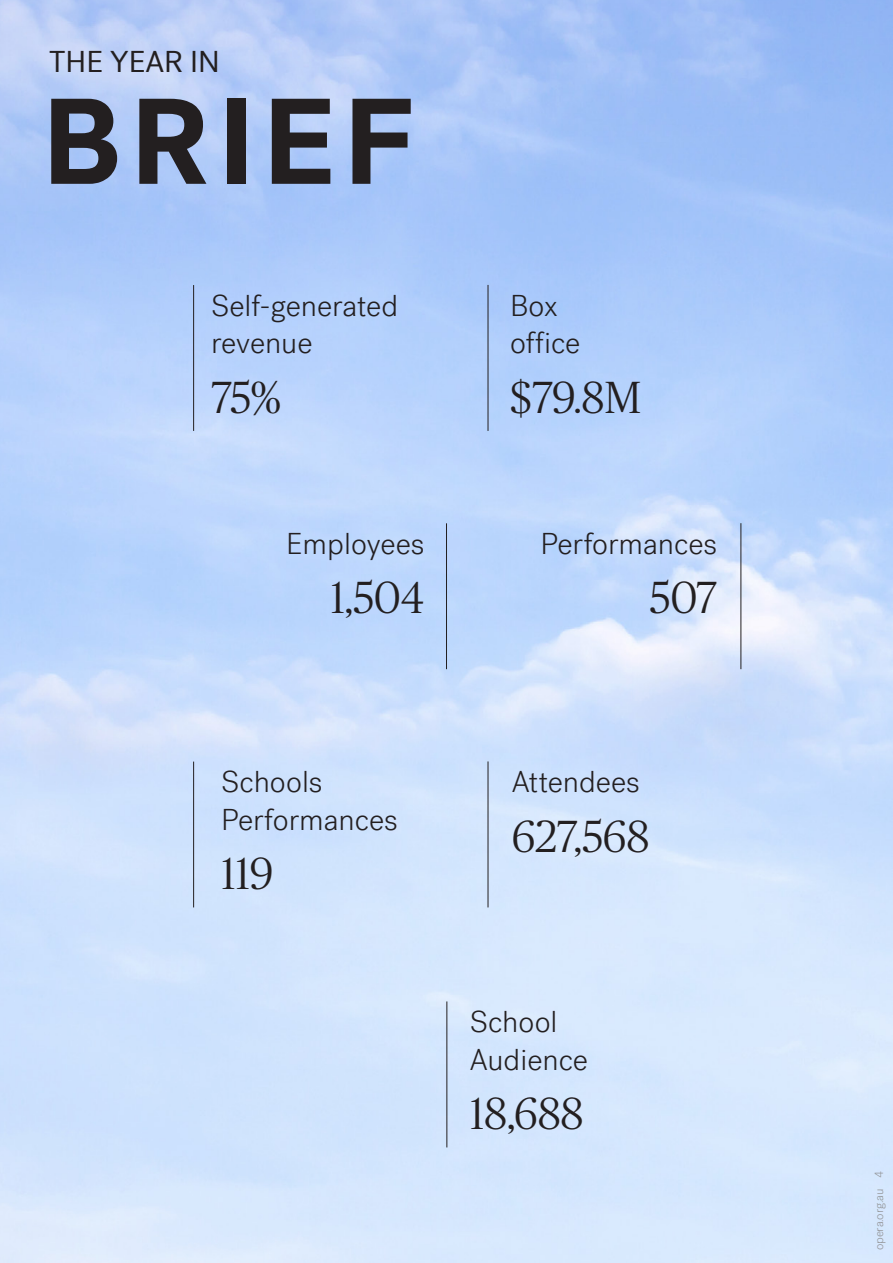
<style>
.page{position:relative;width:893px;height:1263px;background:#fff}
.page>*{position:absolute;margin:0;border:0;box-sizing:border-box;transform-origin:0 0}
.t1{font:700 121.5px "Post Grotesk";letter-spacing:.07em;color:#231f20}
.t2{font:300 45px "Publico Headline";color:#231f20}
.t3{font:300 30px/37.5px "Post Grotesk";color:#231f20}
.t4{font:30px "Post Grotesk";color:#231f20}
.t5{font:300 12px "Post Grotesk";letter-spacing:-.01em;color:#939598}
.s1{font-size:10.5px}
</style>
<div class="page">
<img style="left:0;top:0;width:893px;height:1263px">
<hr style="left:193px;top:285px;width:1px;height:146px;background:#231f20">
<hr style="left:488px;top:285px;width:1px;height:146px;background:#231f20">
<hr style="left:446px;top:523px;width:1px;height:146px;background:#231f20">
<hr style="left:740px;top:523px;width:1px;height:146px;background:#231f20">
<hr style="left:193px;top:761px;width:1px;height:146px;background:#231f20">
<hr style="left:488px;top:761px;width:1px;height:146px;background:#231f20">
<hr style="left:446px;top:1001px;width:1px;height:146px;background:#231f20">
<p class="t4" style="left:49px;top:44px;width:172px">THE YEAR IN</p>
<p class="t1" style="left:43px;top:65px;width:374px">BRIEF</p>
<p class="t3" style="left:211px;top:287px;width:189px">Self-generated revenue</p>
<p class="t2" style="left:211px;top:366px;width:72px">75%</p>
<p class="t3" style="left:286px;top:525px;width:140px">Employees</p>
<p class="t2" style="left:330px;top:567px;width:95px">1,504</p>
<p class="t3" style="left:510px;top:287px;width:72px">Box office</p>
<p class="t2" style="left:510px;top:366px;width:133px">$79.8M</p>
<p class="t3" style="left:540px;top:525px;width:178px">Performances</p>
<p class="t2" style="left:650px;top:567px;width:69px">507</p>
<p class="t3" style="left:221px;top:764px;width:178px">Schools<br>Performances</p>
<p class="t2" style="left:221px;top:843px;width:54px">119</p>
<p class="t3" style="left:512px;top:764px;width:130px">Attendees</p>
<p class="t2" style="left:512px;top:805px;width:139px">627,568</p>
<p class="t3" style="left:470px;top:1004px;width:120px">School<br>Audience</p>
<p class="t2" style="left:470px;top:1083px;width:115px">18,688</p>
<p class="t5" style="left:872px;top:1250px;width:81px;rotate:-90deg">opera<span class="s1">.</span>org<span class="s1">.</span>au 4</p>
</div>
